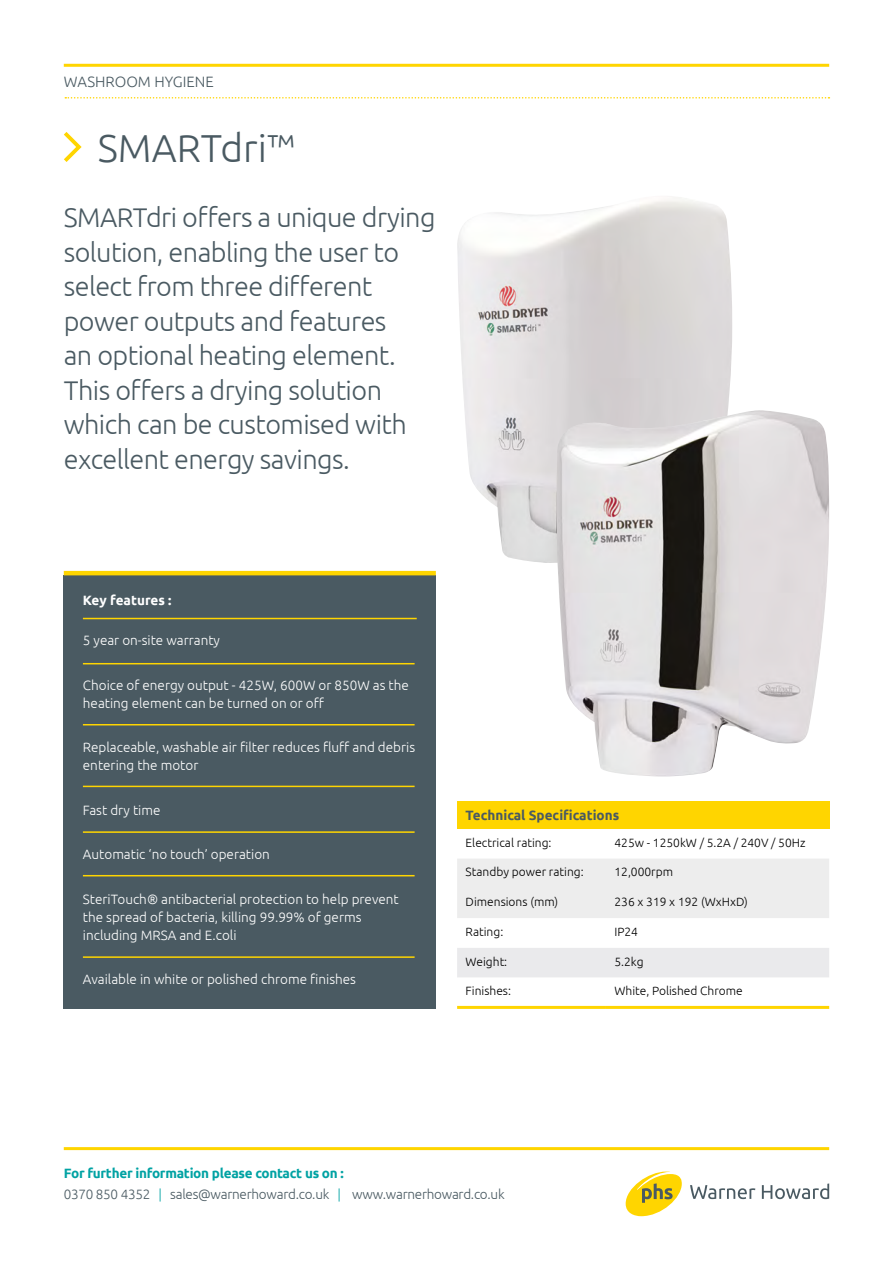
<style>
.page{position:relative;width:893px;height:1263px;background:#fff}
.page>*{position:absolute;margin:0;border:0;box-sizing:border-box;transform-origin:0 0}
.t1{font:300 39px "Ubuntu";color:#4a5a62}
.t2{font:300 27px/34.5px "Ubuntu";letter-spacing:-.02em;color:#4a5a62}
.t3{font:300 15px "Ubuntu";color:#4a5a62}
.t4{font:300 13.5px/18px "Ubuntu";color:#fff}
.t5{font:300 13.5px/21px "Ubuntu";letter-spacing:-.02em;color:#4a5a62}
.t6{font:700 13.5px "Ubuntu";color:#4a5a62}
.t7{font:700 13.5px "Ubuntu";color:#fff}
.t8{font:300 12px "Ubuntu";color:#000}
.s1{font-weight:700;color:#00a2a3}
.s2{color:#00a2a3}
</style>
<div class="page">
<div style="left:64px;top:575px;width:372px;height:434px;background:#4a5a62"></div>
<hr style="left:83px;top:618px;width:334px;height:1px;background:#ffd500">
<hr style="left:64px;top:571px;width:372px;height:4px;background:#ffd500">
<hr style="left:83px;top:663px;width:332px;height:1px;background:#ffd500">
<hr style="left:83px;top:724px;width:332px;height:1px;background:#ffd500">
<hr style="left:83px;top:786px;width:332px;height:1px;background:#ffd500">
<hr style="left:83px;top:831px;width:332px;height:2px;background:#ffd500">
<hr style="left:83px;top:875px;width:332px;height:1px;background:#ffd500">
<hr style="left:83px;top:956px;width:332px;height:2px;background:#ffd500">
<svg style="left:64px;top:132px;width:18px;height:30px"></svg>
<div style="left:457px;top:801px;width:372px;height:28px;background:#ffd500"></div>
<div style="left:457px;top:859px;width:372px;height:59px;background:#ededed"></div>
<svg style="left:457px;top:948px;width:372px;height:58px"></svg>
<hr style="left:457px;top:1006px;width:149px;height:3px;background:#ffd500">
<hr style="left:606px;top:1006px;width:223px;height:3px;background:#ffd500">
<img style="left:457px;top:197px;width:275px;height:366px">
<img style="left:556px;top:410px;width:273px;height:366px">
<svg style="left:626px;top:1171px;width:56px;height:45px"></svg>
<svg style="left:690px;top:1185px;width:65px;height:14px"></svg>
<svg style="left:762px;top:1183px;width:67px;height:16px"></svg>
<hr style="left:64px;top:1147px;width:765px;height:3px;background:#ffd500">
<hr style="left:64px;top:64px;width:765px;height:3px;background:#ffd500">
<svg style="left:65px;top:97px;width:764px;height:2px"></svg>
<p class="t3" style="left:64px;top:73px;width:151px">WASHROOM HYGIENE</p>
<h1 class="t1" style="left:98px;top:125px;width:199px">SMARTdri™</h1>
<h2 class="t2" style="left:64px;top:200px;width:373px">SMARTdri offers a unique drying solution, enabling the user to select from three different power outputs and features<br>an optional heating element.<br>This offers a drying solution which can be customised with excellent energy savings.</h2>
<p class="t7" style="left:83px;top:592px;width:90px">Key features :</p>
<p class="t4" style="left:83px;top:631px;width:139px">5 year on-site warranty</p>
<p class="t4" style="left:83px;top:676px;width:327px">Choice of energy output - 425W, 600W or 850W as the heating element can be turned on or off</p>
<p class="t4" style="left:83px;top:738px;width:334px">Replaceable, washable air filter reduces fluff and debris entering the motor</p>
<p class="t4" style="left:83px;top:801px;width:79px">Fast dry time</p>
<p class="t4" style="left:83px;top:845px;width:188px">Automatic ‘no touch’ operation</p>
<p class="t4" style="left:83px;top:890px;width:317px">SteriTouch® antibacterial protection to help prevent the spread of bacteria, killing 99.99% of germs including MRSA and E.coli</p>
<p class="t4" style="left:83px;top:970px;width:275px">Available in white or polished chrome finishes</p>
<p class="t6" style="left:466px;top:807px;width:155px">Technical Specifications</p>
<p class="t8" style="left:466px;top:835px;width:87px">Electrical rating:</p>
<p class="t8" style="left:614px;top:835px;width:193px">425w - 1250kW / 5.2A / 240V / 50Hz</p>
<p class="t8" style="left:466px;top:865px;width:120px">Standby power rating:</p>
<p class="t8" style="left:614px;top:865px;width:60px">12,000rpm</p>
<p class="t8" style="left:466px;top:895px;width:94px">Dimensions (mm)</p>
<p class="t8" style="left:614px;top:895px;width:135px">236 x 319 x 192 (WxHxD)</p>
<p class="t8" style="left:466px;top:924px;width:39px">Rating:</p>
<p class="t8" style="left:614px;top:924px;width:25px">IP24</p>
<p class="t8" style="left:466px;top:954px;width:43px">Weight:</p>
<p class="t8" style="left:614px;top:954px;width:31px">5.2kg</p>
<p class="t8" style="left:466px;top:984px;width:47px">Finishes:</p>
<p class="t8" style="left:614px;top:984px;width:130px">White, Polished Chrome</p>
<p class="t5" style="left:64px;top:1162px;width:442px"><span class="s1">For further information please contact us on :<br></span>0370 850 4352 <span class="s2">|</span> sales@warnerhoward.co.uk <span class="s2">|</span> www.warnerhoward.co.uk</p>
</div>
